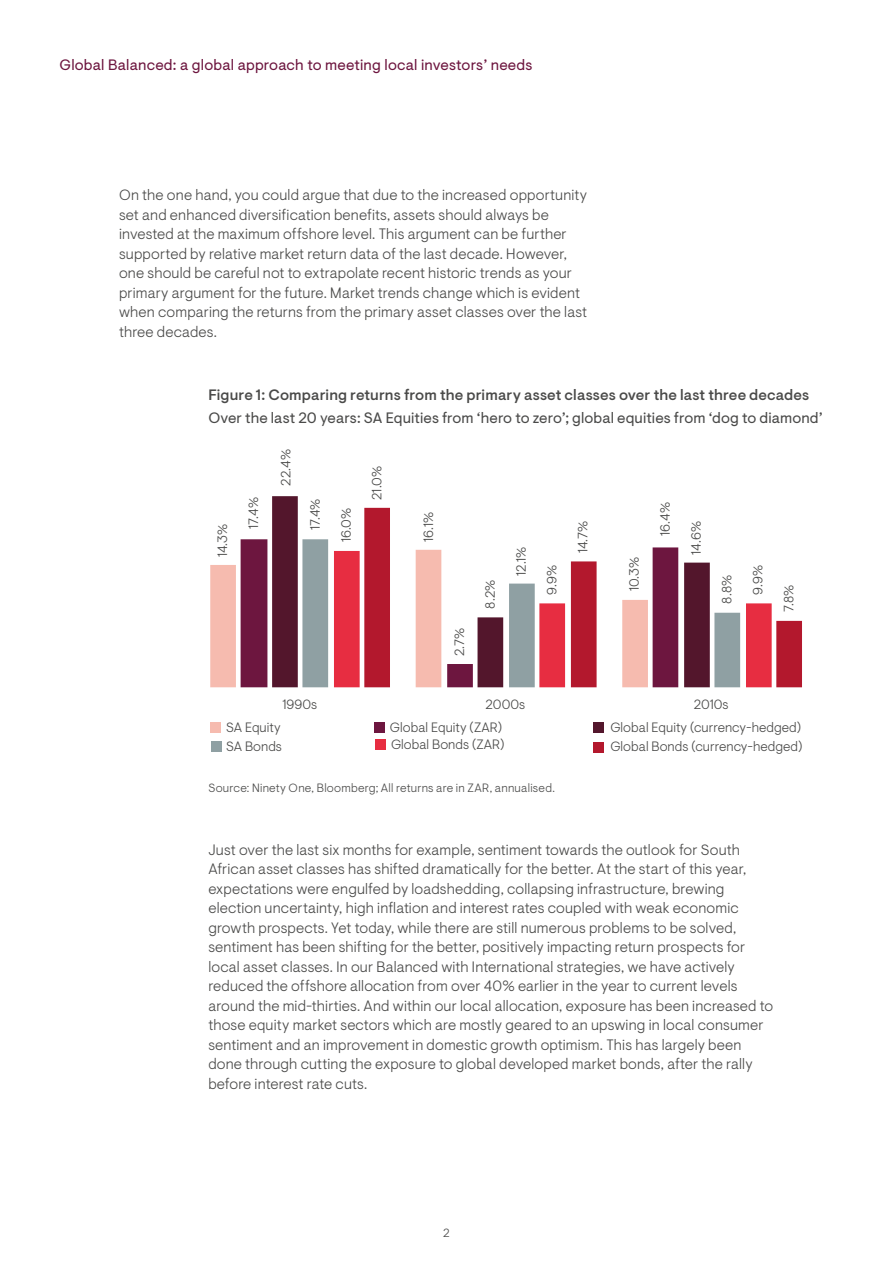
<style>
.page{position:relative;width:893px;height:1263px;background:#fff}
.page>*{position:absolute;margin:0;border:0;box-sizing:border-box;transform-origin:0 0}
.t1{font:300 15px/19.5px "Ninety One Visuelt";letter-spacing:.01em;color:#4a4a49}
.t2{font:15px "Ninety One Visuelt";letter-spacing:.005em;color:#4a4a49}
.t3{font:500 15px "Ninety One Visuelt";letter-spacing:.01em;color:#4a4a49}
.t4{font:15px "Ninety One Visuelt";letter-spacing:.015em;color:#6d163f}
.t5{font:300 13.5px "Ninety One Visuelt";letter-spacing:.005em;color:#4a4a49}
.t6{font:300 12px "Ninety One Visuelt";letter-spacing:.02em;color:#4a4a49}
</style>
<div class="page">
<svg style="left:210px;top:550px;width:31px;height:137px;fill:#f6bbaf"></svg>
<div style="left:241px;top:539px;width:27px;height:148px;background:#6d163f"></div>
<svg style="left:272px;top:496px;width:118px;height:191px;fill:#53162c"></svg>
<svg style="left:302px;top:539px;width:62px;height:148px;fill:#8fa0a3"></svg>
<svg style="left:334px;top:551px;width:30px;height:136px;fill:#e72d41"></svg>
<svg style="left:364px;top:508px;width:438px;height:179px"></svg>
<div style="left:210px;top:722px;width:11px;height:11px;background:#f6bbaf"></div>
<div style="left:374px;top:722px;width:11px;height:11px;background:#6d163f"></div>
<div style="left:593px;top:722px;width:11px;height:11px;background:#53162c"></div>
<div style="left:211px;top:741px;width:10px;height:11px;background:#8fa0a3"></div>
<div style="left:375px;top:739px;width:11px;height:11px;background:#e72d41"></div>
<div style="left:593px;top:742px;width:11px;height:11px;background:#b3182d"></div>
<p class="t4" style="left:60px;top:56px;width:474px">Global Balanced: a global approach to meeting local investors’ needs</p>
<p class="t1" style="left:119px;top:186px;width:470px">On the one hand, you could argue that due to the increased opportunity set and enhanced diversification benefits, assets should always be invested at the maximum offshore level. This argument can be further supported by relative market return data of the last decade. However, one should be careful not to extrapolate recent historic trends as your primary argument for the future. Market trends change which is evident when comparing the returns from the primary asset classes over the last three decades.</p>
<p class="t3" style="left:208px;top:386px;width:602px">Figure 1: Comparing returns from the primary asset classes over the last three decades</p>
<p class="t2" style="left:208px;top:409px;width:616px">Over the last 20 years: SA Equities from ‘hero to zero’; global equities from ‘dog to diamond’</p>
<p class="t5" style="left:278px;top:486px;width:38px;rotate:-90deg">22.4%</p>
<p class="t5" style="left:369px;top:500px;width:35px;rotate:-90deg">21.0%</p>
<p class="t5" style="left:246px;top:529px;width:33px;rotate:-90deg">17.4%</p>
<p class="t5" style="left:307px;top:530px;width:33px;rotate:-90deg">17.4%</p>
<p class="t5" style="left:338px;top:542px;width:36px;rotate:-90deg">16.0%</p>
<p class="t5" style="left:215px;top:557px;width:35px;rotate:-90deg">14.3%</p>
<p class="t5" style="left:421px;top:542px;width:31px;rotate:-90deg">16.1%</p>
<p class="t5" style="left:451px;top:656px;width:29px;rotate:-90deg">2.7%</p>
<p class="t5" style="left:482px;top:608px;width:30px;rotate:-90deg">8.2%</p>
<p class="t5" style="left:513px;top:576px;width:31px;rotate:-90deg">12.1%</p>
<p class="t5" style="left:575px;top:553px;width:34px;rotate:-90deg">14.7%</p>
<p class="t5" style="left:657px;top:536px;width:35px;rotate:-90deg">16.4%</p>
<p class="t5" style="left:688px;top:555px;width:35px;rotate:-90deg">14.6%</p>
<p class="t5" style="left:626px;top:591px;width:36px;rotate:-90deg">10.3%</p>
<p class="t5" style="left:544px;top:595px;width:31px;rotate:-90deg">9.9%</p>
<p class="t5" style="left:750px;top:595px;width:31px;rotate:-90deg">9.9%</p>
<p class="t5" style="left:719px;top:603px;width:30px;rotate:-90deg">8.8%</p>
<p class="t5" style="left:282px;top:696px;width:36px">1990s</p>
<p class="t5" style="left:486px;top:696px;width:41px">2000s</p>
<p class="t5" style="left:694px;top:696px;width:36px">2010s</p>
<p class="t5" style="left:781px;top:612px;width:29px;rotate:-90deg">7.8%</p>
<p class="t5" style="left:226px;top:719px;width:56px">SA Equity</p>
<p class="t5" style="left:390px;top:719px;width:114px">Global Equity (ZAR)</p>
<p class="t5" style="left:610px;top:719px;width:192px">Global Equity (currency-hedged)</p>
<p class="t5" style="left:226px;top:738px;width:57px">SA Bonds</p>
<p class="t5" style="left:391px;top:736px;width:115px">Global Bonds (ZAR)</p>
<p class="t5" style="left:610px;top:739px;width:193px">Global Bonds (currency-hedged)</p>
<p class="t6" style="left:208px;top:781px;width:348px">Source: Ninety One, Bloomberg; All returns are in ZAR, annualised.</p>
<p class="t1" style="left:208px;top:840px;width:566px">Just over the last six months for example, sentiment towards the outlook for South African asset classes has shifted dramatically for the better. At the start of this year, expectations were engulfed by loadshedding, collapsing infrastructure, brewing election uncertainty, high inflation and interest rates coupled with weak economic growth prospects. Yet today, while there are still numerous problems to be solved, sentiment has been shifting for the better, positively impacting return prospects for local asset classes. In our Balanced with International strategies, we have actively reduced the offshore allocation from over 40% earlier in the year to current levels around the mid-thirties. And within our local allocation, exposure has been increased to those equity market sectors which are mostly geared to an upswing in local consumer sentiment and an improvement in domestic growth optimism. This has largely been done through cutting the exposure to global developed market bonds, after the rally before interest rate cuts.</p>
<p class="t6" style="left:443px;top:1226px;width:8px">2</p>
</div>
